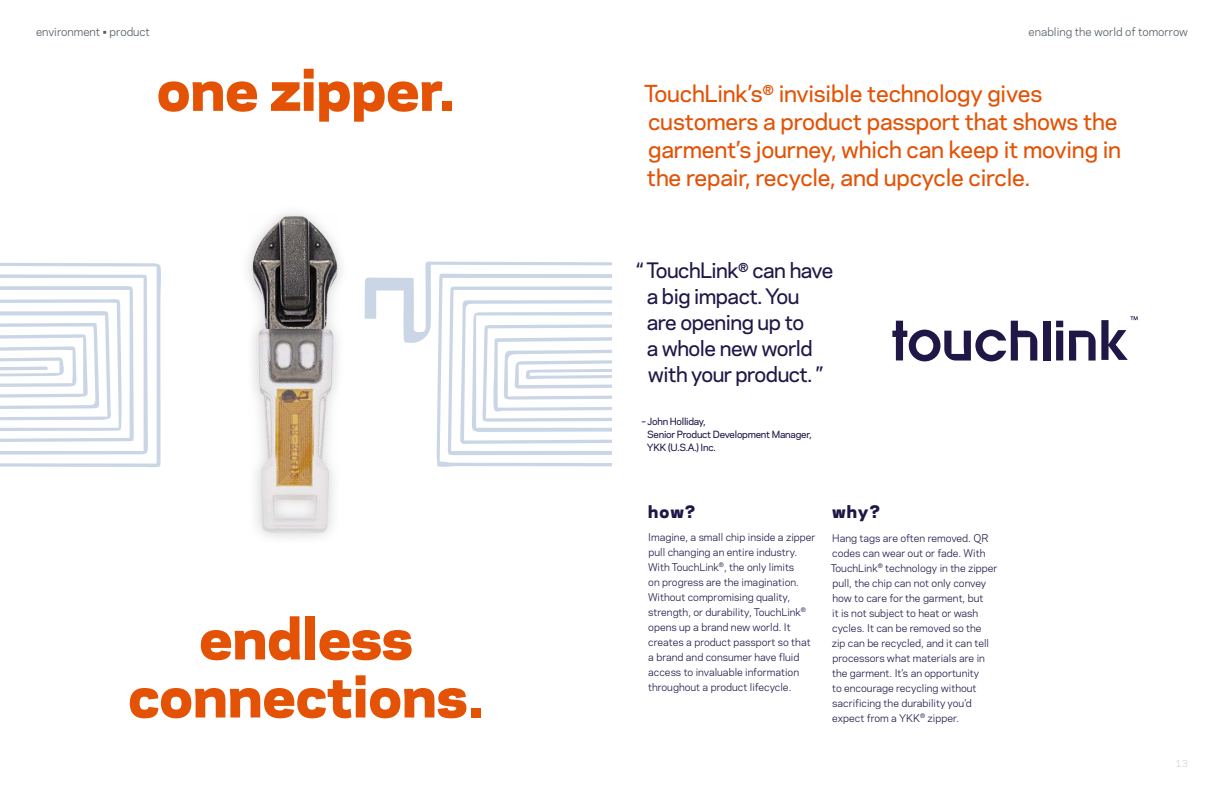
<style>
.page{position:relative;width:1224px;height:792px;background:#fff}
.page>*{position:absolute;margin:0;border:0;box-sizing:border-box;transform-origin:0 0}
.t1{font:800 54px/58px "Galaxie Polaris";color:#e35205;text-align:center}
.t2{font:500 22px/28px "Galaxie Polaris";letter-spacing:-.01em;color:#e35205}
.t3{font:500 20px/26px "Galaxie Polaris";letter-spacing:-.025em;color:#211747}
.t4{font:800 16.2px "Galaxie Polaris";color:#211747}
.t5{font:800 16px "Galaxie Polaris";color:#211747}
.t6{font:11px "Galaxie Polaris";color:#515c65}
.t7{font:10.9px "Galaxie Polaris";color:#515c65}
.t8{font:10px/15px "Galaxie Polaris";color:#211747}
.t9{font:500 9.3px/12.7px "Galaxie Polaris";letter-spacing:-.025em;color:#211747}
.t10{font:9px "Galaxie Polaris";color:#d7d2cb}
</style>
<div class="page">
<div style="left:1043px;top:321px;width:7px;height:39px;background:#211747"></div>
<svg style="left:1056px;top:321px;width:7px;height:39px"></svg>
<svg style="left:892px;top:321px;width:145px;height:40px"></svg>
<svg style="left:1069px;top:316px;width:69px;height:45px"></svg>
<img style="left:150px;top:212px;width:299px;height:326px">
<svg style="left:365px;top:262px;width:247px;height:205px"></svg>
<svg style="left:0;top:262px;width:161px;height:205px"></svg>
<p class="t6" style="left:36px;top:24px;width:115px">environment • product</p>
<p class="t7" style="left:1029px;top:24px;width:161px">enabling the world of tomorrow</p>
<h1 class="t1" style="left:157px;top:55px;width:300px">one zipper.</h1>
<h1 class="t1" style="left:128px;top:604px;width:357px">endless connections.</h1>
<h2 class="t2" style="left:644px;top:78px;width:479px">TouchLink’s<sup>®</sup> invisible technology gives customers a product passport that shows the garment’s journey, which can keep it moving in the repair, recycle, and upcycle circle.</h2>
<h3 class="t3" style="left:647px;top:257px;width:188px;text-indent:-10px">“ TouchLink<sup>®</sup> can have a big impact. You are opening up to<br>a whole new world with your product. ”</h3>
<p class="t9" style="left:647px;top:415px;width:166px;text-indent:-5px">– John Holliday,<br>Senior Product Development Manager,<br>YKK (U.S.A.) Inc.</p>
<h3 class="t5" style="left:648px;top:498px;width:49px">how?</h3>
<h3 class="t4" style="left:832px;top:498px;width:49px">why?</h3>
<p class="t8" style="left:648px;top:529px;width:169px">Imagine, a small chip inside a zipper pull changing an entire industry.<br>With TouchLink<sup>®</sup>, the only limits<br>on progress are the imagination.<br>Without compromising quality, strength, or durability, TouchLink<sup>® </sup>opens up a brand new world. It creates a product passport so that a brand and consumer have fluid access to invaluable information throughout a product lifecycle.</p>
<p class="t8" style="left:831px;top:530px;width:168px">Hang tags are often removed. QR codes can wear out or fade. With<br>TouchLink<sup>®</sup> technology in the zipper pull, the chip can not only convey how to care for the garment, but<br>it is not subject to heat or wash cycles. It can be removed so the<br>zip can be recycled, and it can tell processors what materials are in the garment. It’s an opportunity<br>to encourage recycling without sacrificing the durability you’d expect from a YKK<sup>®</sup> zipper.</p>
<p class="t10" style="left:1175px;top:757px;width:14px">13</p>
</div>
